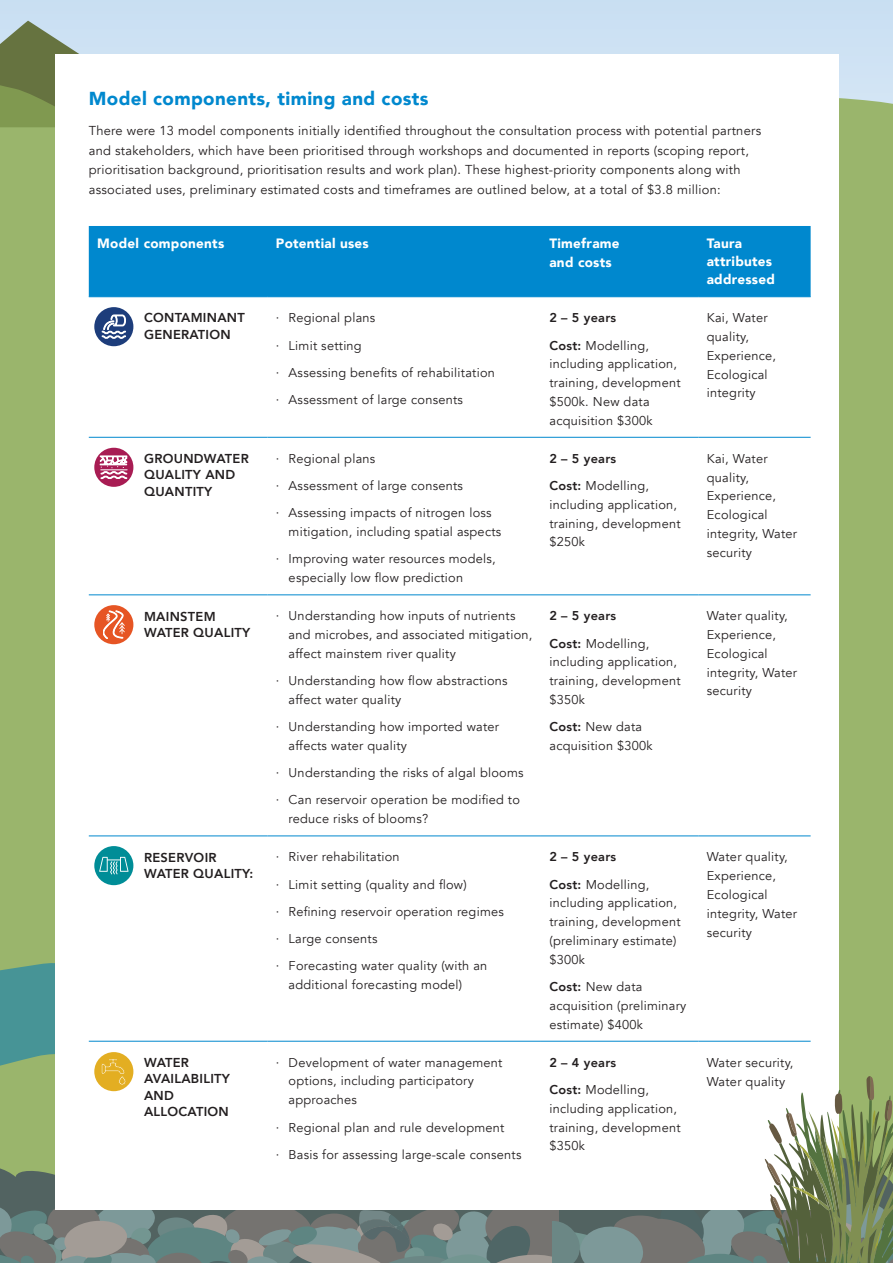
<style>
.page{position:relative;width:893px;height:1263px;background:#fff}
.page>*{position:absolute;margin:0;border:0;box-sizing:border-box;transform-origin:0 0}
.t1{font:900 18.75px "Avenir";letter-spacing:.02em;color:#0088ce}
.t2{font:900 13.5px/18px "Avenir";letter-spacing:.02em;color:#fff}
.t3{font:12.9px/19.5px "Avenir";letter-spacing:.02em;color:#231f20}
.t4{font:800 12.9px/16.5px "Avenir";letter-spacing:.02em;color:#231f20}
.t5{font:12.75px/18.8px "Avenir";letter-spacing:.02em;color:#231f20}
.t6{font:800 12.75px/27.3px "Avenir";letter-spacing:.02em;color:#231f20}
.s1{font-weight:400}
.s2{font-weight:800}
</style>
<div class="page">
<div style="left:0;top:0;width:893px;height:182px;background:#cbe0f3"></div>
<div style="left:0;top:67px;width:893px;height:991px;background:#9ab56c"></div>
<svg style="left:0;top:21px;width:79px;height:106px"></svg>
<div style="left:0;top:177px;width:55px;height:413px;background:#9ab56c"></div>
<svg style="left:0;top:590px;width:55px;height:468px;background:#89ae74"></svg>
<div style="left:55px;top:54px;width:783px;height:1156px;background:#fff"></div>
<div style="left:89px;top:226px;width:722px;height:70px;background:#0088ce"></div>
<hr style="left:89px;top:296px;width:178px;height:1px;background:#0088ce">
<hr style="left:267px;top:296px;width:274px;height:1px;background:#0088ce">
<hr style="left:541px;top:296px;width:157px;height:1px;background:#0088ce">
<hr style="left:698px;top:296px;width:113px;height:1px;background:#0088ce">
<hr style="left:89px;top:437px;width:178px;height:1px;background:#0088ce">
<hr style="left:267px;top:437px;width:274px;height:1px;background:#0088ce">
<hr style="left:541px;top:437px;width:157px;height:1px;background:#0088ce">
<hr style="left:698px;top:437px;width:113px;height:1px;background:#0088ce">
<hr style="left:89px;top:595px;width:178px;height:1px;background:#0088ce">
<hr style="left:267px;top:595px;width:274px;height:1px;background:#0088ce">
<hr style="left:541px;top:595px;width:157px;height:1px;background:#0088ce">
<hr style="left:698px;top:595px;width:113px;height:1px;background:#0088ce">
<hr style="left:89px;top:836px;width:178px;height:1px;background:#0088ce">
<hr style="left:267px;top:836px;width:274px;height:1px;background:#0088ce">
<hr style="left:541px;top:836px;width:157px;height:1px;background:#0088ce">
<hr style="left:698px;top:836px;width:113px;height:1px;background:#0088ce">
<hr style="left:89px;top:1041px;width:178px;height:1px;background:#0088ce">
<hr style="left:267px;top:1041px;width:274px;height:1px;background:#0088ce">
<hr style="left:541px;top:1041px;width:157px;height:1px;background:#0088ce">
<hr style="left:698px;top:1041px;width:113px;height:1px;background:#0088ce">
<div style="left:94px;top:307px;width:39px;height:39px;background:#1d3d7b;border-radius:50%"></div>
<svg style="left:102px;top:315px;width:24px;height:24px"></svg>
<div style="left:94px;top:605px;width:39px;height:39px;background:#e65524;border-radius:50%"></div>
<svg style="left:103px;top:611px;width:22px;height:28px"></svg>
<div style="left:94px;top:846px;width:39px;height:39px;background:#008d97;border-radius:50%"></div>
<svg style="left:99px;top:857px;width:30px;height:17px"></svg>
<div style="left:94px;top:1052px;width:39px;height:39px;background:#e3ae22;border-radius:50%"></div>
<svg style="left:0;top:1058px;width:893px;height:205px"></svg>
<div style="left:94px;top:448px;width:39px;height:39px;background:#a81c53;border-radius:50%"></div>
<svg style="left:100px;top:455px;width:27px;height:24px"></svg>
<h1 class="t1" style="left:89px;top:82px;width:341px">Model components, timing and costs</h1>
<p class="t3" style="left:89px;top:121px;width:674px">There were 13 model components initially identified throughout the consultation process with potential partners and stakeholders, which have been prioritised through workshops and documented in reports (scoping report, prioritisation background, prioritisation results and work plan). These highest-priority components along with associated uses, preliminary estimated costs and timeframes are outlined below, at a total of $3.8 million:</p>
<p class="t2" style="left:97px;top:234px;width:129px">Model components</p>
<p class="t2" style="left:276px;top:234px;width:95px">Potential uses</p>
<p class="t2" style="left:549px;top:233px;width:72px;line-height:19.5px">Timeframe and costs</p>
<p class="t2" style="left:707px;top:234px;width:70px">Taura attributes addressed</p>
<p class="t4" style="left:144px;top:310px;width:102px">CONTAMINANT<br>GENERATION</p>
<p class="t5" style="left:276px;top:304px;width:221px;line-height:27.3px">· Regional plans<br>· Limit setting<br>· Assessing benefits of rehabilitation · Assessment of large consents</p>
<p class="t6" style="left:549px;top:304px;width:101px">2 – 5 years<br>Cost: <span class="s1">Modelling,</span></p>
<p class="t5" style="left:707px;top:309px;width:71px">Kai, Water quality,<br>Experience,<br>Ecological integrity</p>
<p class="t5" style="left:549px;top:355px;width:133px">including application, training, development $500k. New data acquisition $300k</p>
<p class="t4" style="left:144px;top:450px;width:106px">GROUNDWATER<br>QUALITY AND<br>QUANTITY</p>
<p class="t5" style="left:276px;top:445px;width:217px;line-height:27.3px">· Regional plans<br>· Assessment of large consents<br>· Assessing impacts of nitrogen loss</p>
<p class="t5" style="left:276px;top:518px;width:227px;line-height:27.3px;text-indent:13px">mitigation, including spatial aspects · Improving water resources models,</p>
<p class="t5" style="left:289px;top:568px;width:176px">especially low flow prediction</p>
<p class="t4" style="left:144px;top:608px;width:108px">MAINSTEM<br>WATER QUALITY</p>
<p class="t5" style="left:289px;top:607px;width:245px;text-indent:-13px">· Understanding how inputs of nutrients and microbes, and associated mitigation, affect mainstem river quality</p>
<p class="t5" style="left:289px;top:672px;width:221px;text-indent:-13px">· Understanding how flow abstractions affect water quality</p>
<p class="t5" style="left:289px;top:718px;width:212px;text-indent:-13px">· Understanding how imported water affects water quality</p>
<p class="t5" style="left:276px;top:759px;width:249px;line-height:27.3px">· Understanding the risks of algal blooms · Can reservoir operation be modified to</p>
<p class="t5" style="left:289px;top:810px;width:141px">reduce risks of blooms?</p>
<p class="t4" style="left:144px;top:849px;width:111px">RESERVOIR<br>WATER QUALITY:</p>
<p class="t5" style="left:276px;top:844px;width:229px;line-height:27.3px">· River rehabilitation<br>· Limit setting (quality and flow)<br>· Refining reservoir operation regimes · Large consents<br>· Forecasting water quality (with an</p>
<p class="t5" style="left:289px;top:976px;width:175px">additional forecasting model)</p>
<p class="t4" style="left:144px;top:1054px;width:87px">WATER<br>AVAILABILITY<br>AND<br>ALLOCATION</p>
<p class="t5" style="left:289px;top:1053px;width:215px;text-indent:-13px">· Development of water management options, including participatory approaches</p>
<p class="t5" style="left:276px;top:1114px;width:247px;line-height:27.3px">· Regional plan and rule development<br>· Basis for assessing large-scale consents</p>
<p class="t6" style="left:549px;top:445px;width:101px">2 – 5 years<br>Cost: <span class="s1">Modelling,</span></p>
<p class="t5" style="left:549px;top:495px;width:133px">including application, training, development $250k</p>
<p class="t6" style="left:549px;top:602px;width:101px">2 – 5 years<br>Cost: <span class="s1">Modelling,</span></p>
<p class="t5" style="left:549px;top:653px;width:133px">including application, training, development $350k</p>
<p class="t5" style="left:549px;top:718px;width:105px"><span class="s2">Cost:</span> New data acquisition $300k</p>
<p class="t6" style="left:549px;top:843px;width:101px">2 – 5 years<br>Cost: <span class="s1">Modelling,</span></p>
<p class="t5" style="left:549px;top:894px;width:133px">including application, training, development (preliminary estimate) $300k</p>
<p class="t5" style="left:549px;top:977px;width:138px"><span class="s2">Cost:</span> New data acquisition (preliminary estimate) $400k</p>
<p class="t6" style="left:549px;top:1049px;width:101px">2 – 4 years<br>Cost: <span class="s1">Modelling,</span></p>
<p class="t5" style="left:549px;top:1099px;width:133px">including application, training, development $350k</p>
<p class="t5" style="left:707px;top:449px;width:92px">Kai, Water quality,<br>Experience,<br>Ecological integrity, Water security</p>
<p class="t5" style="left:707px;top:607px;width:92px">Water quality,<br>Experience,<br>Ecological integrity, Water security</p>
<p class="t5" style="left:707px;top:848px;width:92px">Water quality,<br>Experience,<br>Ecological integrity, Water security</p>
<p class="t5" style="left:707px;top:1053px;width:88px">Water security,<br>Water quality</p>
</div>
